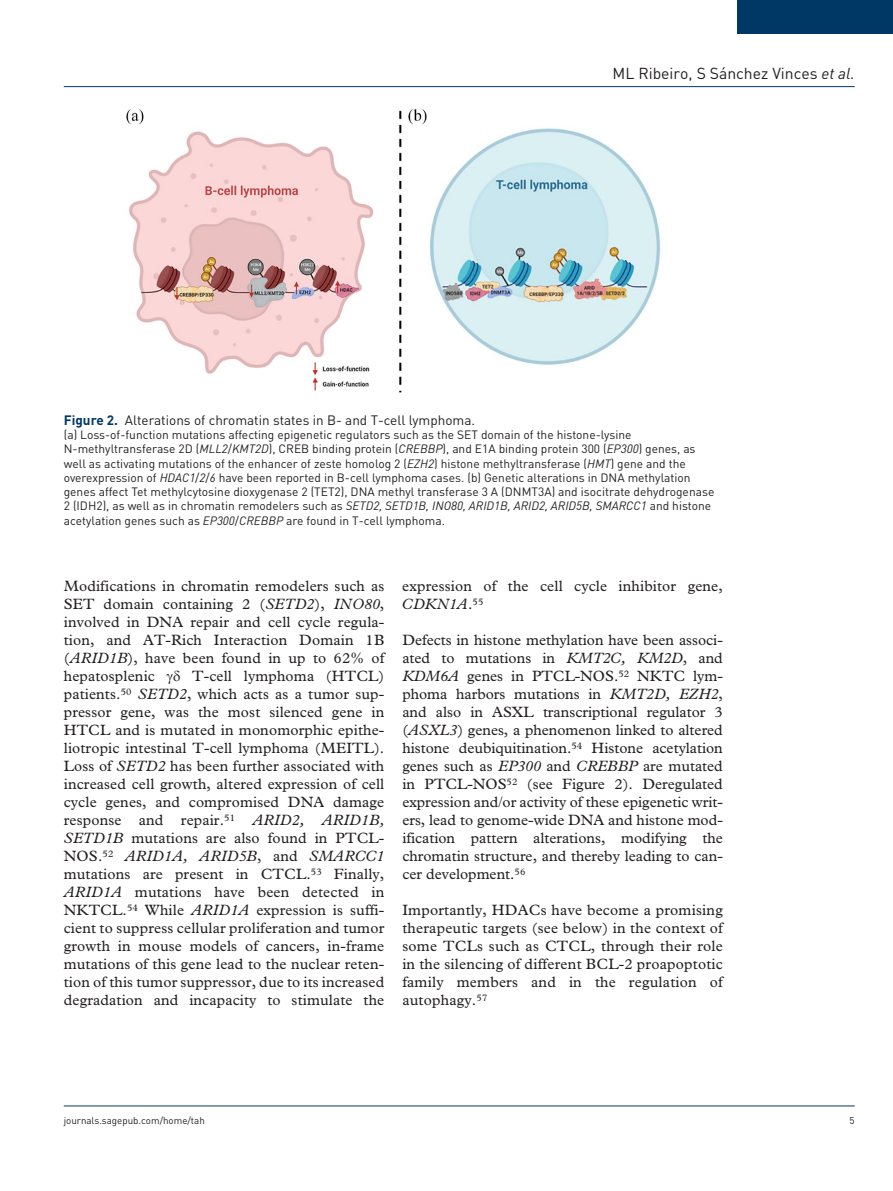
<style>
.page{position:relative;width:893px;height:1191px;background:#fff}
.page>*{position:absolute;margin:0;border:0;box-sizing:border-box;transform-origin:0 0}
.t1{font:15.75px "DIN";color:#231f20}
.t2{font:15px/18px "Plantin Std";letter-spacing:.01em;color:#231f20;text-align:justify}
.t3{font:13.5px "DIN";color:#231f20}
.t4{font:12px/14.2px "DIN";color:#231f20}
.t5{font:9.75px "DIN";color:#231f20}
.s1{font-style:italic}
.s2{font-weight:700;color:#003865}
</style>
<div class="page">
<hr style="left:64px;top:86px;width:791px;height:1px;background:#003865">
<hr style="left:64px;top:1105px;width:791px;height:1px;background:#003865">
<div style="left:738px;top:0;width:155px;height:34px;background:#003865"></div>
<img style="left:126px;top:109px;width:535px;height:284px">
<p class="t1" style="left:613px;top:63px;width:244px">ML Ribeiro, S Sánchez Vinces <span class="s1">et al.</span></p>
<p class="t3" style="left:64px;top:411px;width:413px"><span class="s2">Figure 2.</span> Alterations of chromatin states in B- and T-cell lymphoma.</p>
<p class="t4" style="left:64px;top:427px;width:652px">(a) Loss-of-function mutations affecting epigenetic regulators such as the SET domain of the histone-lysine N-methyltransferase 2D (<span class="s1">MLL2</span>/<span class="s1">KMT2D</span>), CREB binding protein (<span class="s1">CREBBP</span>), and E1A binding protein 300 (<span class="s1">EP300</span>) genes, as well as activating mutations of the enhancer of zeste homolog 2 (<span class="s1">EZH2</span>) histone methyltransferase (<span class="s1">HMT</span>) gene and the overexpression of <span class="s1">HDAC1</span>/<span class="s1">2</span>/<span class="s1">6</span> have been reported in B-cell lymphoma cases. (b) Genetic alterations in DNA methylation genes affect Tet methylcytosine dioxygenase 2 (TET2), DNA methyl transferase 3 A (DNMT3A) and isocitrate dehydrogenase 2 (IDH2), as well as in chromatin remodelers such as <span class="s1">SETD2, SETD1B, INO80, ARID1B, ARID2, ARID5B, SMARCC1</span> and histone acetylation genes such as <span class="s1">EP300</span>/<span class="s1">CREBBP</span> are found in T-cell lymphoma.</p>
<p class="t2" style="left:64px;top:577px;width:322px">Modifications in chromatin remodelers such as SET domain containing 2 (<span class="s1">SETD2</span>), <span class="s1">INO80</span>, involved in DNA repair and cell cycle regula&shy;tion, and AT-Rich Interaction Domain 1B (<span class="s1">ARID1B</span>), have been found in up to 62% of hepatosplenic</p>
<p class="t2" style="left:64px;top:667px;width:322px;text-indent:128px">T-cell lymphoma (HTCL) patients.<sup>50</sup> <span class="s1">SETD2</span>, which acts as a tumor sup&shy;pressor gene, was the most silenced gene in HTCL and is mutated in monomorphic epithe&shy;liotropic intestinal T-cell lymphoma (MEITL).<br>Loss of <span class="s1">SETD2</span> has been further associated with increased cell growth, altered expression of cell cycle genes, and compromised DNA damage response and repair.<sup>51</sup> <span class="s1">ARID2, ARID1B, SETD1B</span> mutations are also found in PTCL-NOS.<sup>52</sup> <span class="s1">ARID1A, ARID5B</span>, and <span class="s1">SMARCC1 </span>mutations are present in CTCL.<sup>53</sup> Finally, <span class="s1">ARID1A</span> mutations have been detected in NKTCL.<sup>54</sup> While <span class="s1">ARID1A</span> expression is suffi&shy;cient to suppress cellular proliferation and tumor growth in mouse models of cancers, in-frame mutations of this gene lead to the nuclear reten&shy;tion of this tumor suppressor, due to its increased degradation and incapacity to stimulate the</p>
<p class="t2" style="left:402px;top:577px;width:322px">expression of the cell cycle inhibitor gene,<br><span class="s1">CDKN1A</span>.<sup>55</sup></p>
<p class="t2" style="left:402px;top:631px;width:322px">Defects in histone methylation have been associ&shy;ated to mutations in <span class="s1">KMT2C, KM2D</span>, and <span class="s1">KDM6A</span> genes in PTCL-NOS.<sup>52</sup> NKTC lym&shy;phoma harbors mutations in <span class="s1">KMT2D, EZH2</span>, and also in ASXL transcriptional regulator 3 (<span class="s1">ASXL3</span>) genes, a phenomenon linked to altered histone deubiquitination.<sup>54</sup> Histone acetylation genes such as <span class="s1">EP300</span> and <span class="s1">CREBBP</span> are mutated in PTCL-NOS<sup>52</sup> (see Figure 2). Deregulated expression and/or activity of these epigenetic writ&shy;ers, lead to genome-wide DNA and histone mod&shy;ification pattern alterations, modifying the chromatin structure, and thereby leading to can&shy;cer development.<sup>56</sup></p>
<p class="t2" style="left:402px;top:901px;width:322px">Importantly, HDACs have become a promising therapeutic targets (see below) in the context of some TCLs such as CTCL, through their role in the silencing of different BCL-2 proapoptotic family members and in the regulation of autophagy.<sup>57</sup></p>
<p class="t5" style="left:64px;top:1114px;width:143px">journals.sagepub.com/home/tah</p>
<p class="t5" style="left:850px;top:1114px;width:7px">5</p>
</div>
